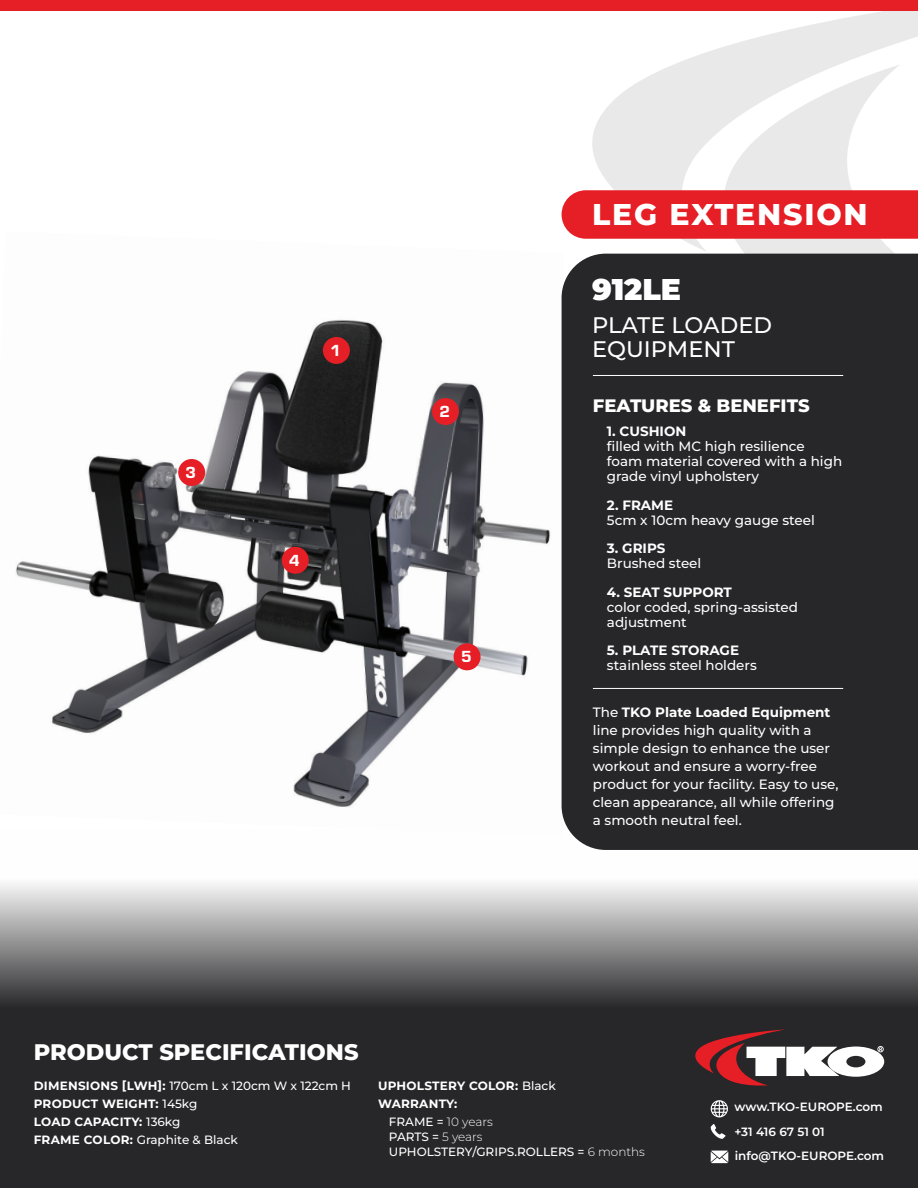
<style>
.page{position:relative;width:918px;height:1188px;background:#fff}
.page>*{position:absolute;margin:0;border:0;box-sizing:border-box;transform-origin:0 0}
.Category{font:800 30px "Montserrat";letter-spacing:.06em;color:#fff}
.t1{font:900 30px "Montserrat";color:#fff}
.Category-2{font:800 22.5px "Montserrat";color:#fff}
.t2{font:500 22.5px "Montserrat";color:#fff}
.Category-3{font:800 18px "Montserrat";color:#fff}
.t3{font:16.65px "Eurostile Hea";color:#fff}
.t4{font:500 13.5px/15px "Montserrat";color:#fff}
.t5{font:500 12px "Montserrat";color:#fff}
.t6{font:700 12px "Montserrat";letter-spacing:.02em;color:#fff}
.t7{font:600 12px/24.3px "Montserrat";color:#fff}
.t8{font:300 12px "Montserrat";letter-spacing:-.005em;color:#fff}
.s1{font-weight:700}
.s2{font-weight:500}
.s3{font-weight:300}
</style>
<div class="page">
<div style="left:0;top:1013px;width:918px;height:175px;background:#272628"></div>
<svg style="left:0;top:883px;width:918px;height:130px;background:#8a8a8b"></svg>
<svg style="left:695px;top:1029px;width:189px;height:57px"></svg>
<svg style="left:592px;top:11px;width:326px;height:233px;fill:#e9e9e9"></svg>
<svg style="left:690px;top:64px;width:228px;height:190px;fill:#e9e9e9"></svg>
<svg style="left:711px;top:1100px;width:17px;height:17px"></svg>
<svg style="left:711px;top:1124px;width:15px;height:15px"></svg>
<svg style="left:711px;top:1151px;width:17px;height:12px"></svg>
<div style="left:0;top:0;width:918px;height:11px;background:#e61e25"></div>
<img style="left:15px;top:292px;width:547px;height:519px">
<div style="left:323px;top:337px;width:27px;height:27px;background:#e61e25;border-radius:50%"></div>
<div style="left:432px;top:398px;width:27px;height:27px;background:#e61e25;border-radius:50%"></div>
<div style="left:178px;top:459px;width:27px;height:27px;background:#e61e25;border-radius:50%"></div>
<div style="left:454px;top:643px;width:27px;height:27px;background:#e61e25;border-radius:50%"></div>
<div style="left:282px;top:547px;width:27px;height:27px;background:#e61e25;border-radius:50%"></div>
<div style="left:562px;top:254px;width:356px;height:596px;background:#272628"></div>
<hr style="left:593px;top:688px;width:250px;height:1px;background:#fff">
<hr style="left:593px;top:375px;width:250px;height:1px;background:#fff">
<div style="left:562px;top:190px;width:356px;height:49px;background:#e61e25"></div>
<p class="t3" style="left:186px;top:463px;width:12px">3</p>
<p class="t3" style="left:330px;top:341px;width:12px">1</p>
<p class="t3" style="left:289px;top:551px;width:12px">4</p>
<p class="t3" style="left:439px;top:402px;width:12px">2</p>
<p class="t3" style="left:461px;top:648px;width:12px">5</p>
<p class="Category" style="left:592px;top:194px;width:277px">LEG EXTENSION</p>
<p class="t1" style="left:592px;top:270px;width:91px">912LE</p>
<p class="t2" style="left:592px;top:310px;width:181px">PLATE LOADED</p>
<p class="t2" style="left:592px;top:334px;width:144px">EQUIPMENT</p>
<p class="Category-3" style="left:593px;top:393px;width:218px">FEATURES &amp; BENEFITS</p>
<p class="t4" style="left:607px;top:424px;width:237px"><span class="s1">1. CUSHION<br></span>filled with MC high resilience foam material covered with a high grade vinyl upholstery</p>
<p class="t4" style="left:607px;top:497px;width:209px"><span class="s1">2. FRAME<br></span>5cm x 10cm heavy gauge steel</p>
<p class="t4" style="left:607px;top:541px;width:96px"><span class="s1">3. GRIPS<br></span>Brushed steel</p>
<p class="t4" style="left:607px;top:584px;width:193px"><span class="s1">4. SEAT SUPPORT<br></span>color coded, spring-assisted adjustment</p>
<p class="t4" style="left:607px;top:643px;width:151px"><span class="s1">5. PLATE STORAGE </span>stainless steel holders</p>
<p class="t4" style="left:593px;top:703px;width:247px;line-height:18px">The <span class="s1">TKO Plate Loaded Equipment </span>line provides high quality with a simple design to enhance the user workout and ensure a worry-free product for your facility. Easy to use, clean appearance, all while offering a smooth neutral feel.</p>
<p class="Category-2" style="left:34px;top:1037px;width:326px">PRODUCT SPECIFICATIONS</p>
<p class="t5" style="left:34px;top:1078px;width:319px"><span class="s1">DIMENSIONS [LWH]:</span> 170cm L x 120cm W x 122cm H</p>
<p class="t6" style="left:34px;top:1096px;width:165px">PRODUCT WEIGHT: <span class="s2">145kg</span></p>
<p class="t6" style="left:34px;top:1114px;width:148px">LOAD CAPACITY: <span class="s2">136kg</span></p>
<p class="t5" style="left:34px;top:1132px;width:206px"><span class="s1">FRAME COLOR:</span> Graphite &amp; Black</p>
<p class="t6" style="left:378px;top:1078px;width:179px">UPHOLSTERY COLOR: <span class="s2">Black</span></p>
<p class="t6" style="left:378px;top:1096px;width:81px">WARRANTY:</p>
<p class="t8" style="left:389px;top:1114px;width:105px"><span class="s2">FRAME =</span> 10 years</p>
<p class="t5" style="left:389px;top:1129px;width:95px">PARTS = <span class="s3">5 years</span></p>
<p class="t5" style="left:389px;top:1144px;width:258px">UPHOLSTERY/GRIPS.ROLLERS = <span class="s3">6 months</span></p>
<p class="t7" style="left:734px;top:1095px;width:151px">www.TKO-EUROPE.com +31 416 67 51 01 info@TKO-EUROPE.com</p>
</div>
